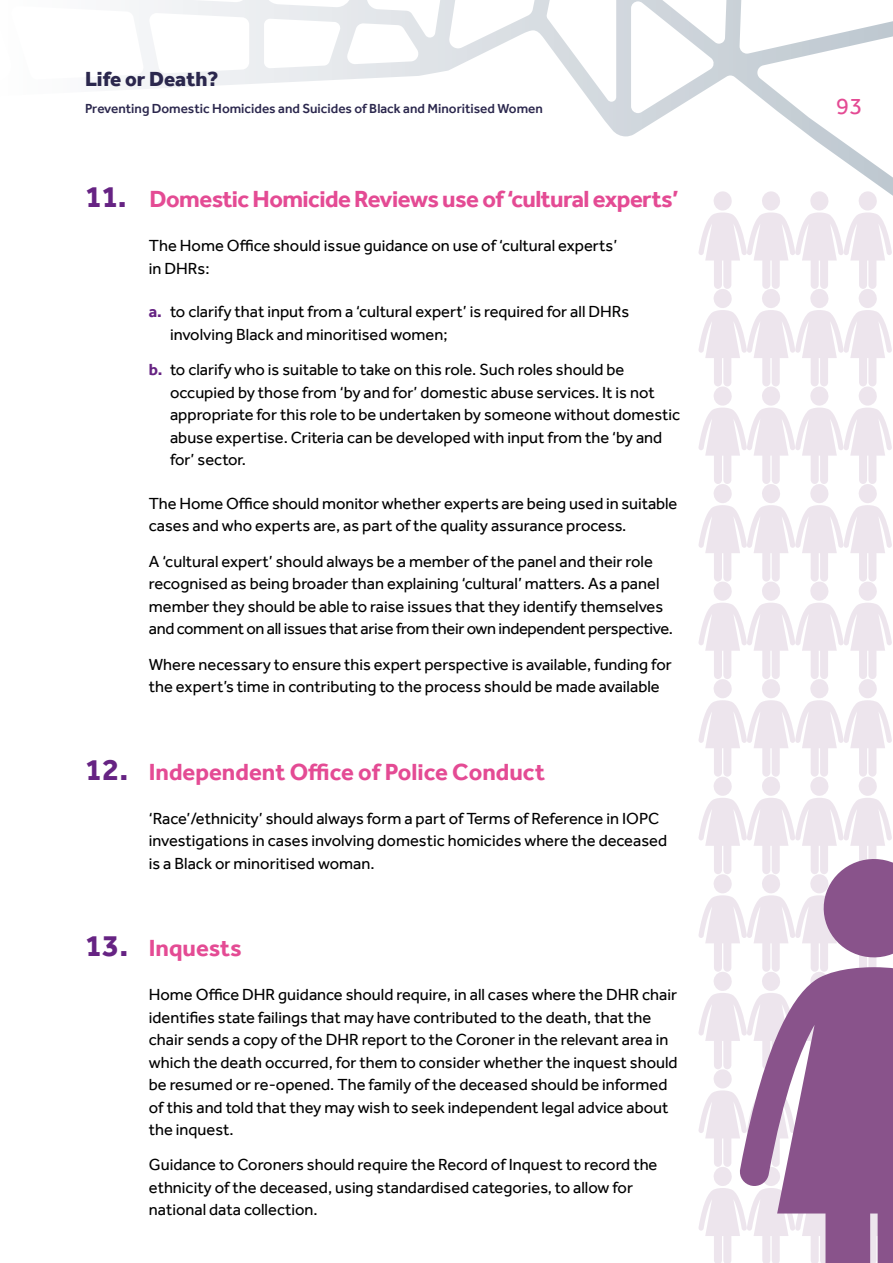
<style>
.page{position:relative;width:893px;height:1263px;background:#fff}
.page>*{position:absolute;margin:0;border:0;box-sizing:border-box;transform-origin:0 0}
.t1{font:700 24px "Effra";letter-spacing:-.02em;color:#e44b94}
.t2{font:700 24px "Effra";color:#e44b94}
.t3{font:24px "Effra";color:#e44b94}
.t4{font:800 21px "Effra";color:#2b274d}
.t5{font:16.5px/22.5px "Effra";color:#000}
.t6{font:500 13.5px "Effra";color:#2b274d}
.s1{font-size:31.5px;color:#662383}
.s2{font-weight:700;color:#662383}
</style>
<div class="page">
<svg style="left:129px;top:0;width:764px;height:190px"></svg>
<svg style="left:698px;top:190px;width:195px;height:1073px"></svg>
<svg style="left:739px;top:967px;width:154px;height:296px;fill:#89538b"></svg>
<p class="t4" style="left:85px;top:67px;width:135px">Life or Death?</p>
<p class="t6" style="left:85px;top:101px;width:459px">Preventing Domestic Homicides and Suicides of Black and Minoritised Women</p>
<h1 class="t3" style="left:836px;top:91px;width:28px">93</h1>
<h1 class="t1" style="left:85px;top:185px;width:595px"><span class="s1">11.</span> Domestic Homicide Reviews use of ‘cultural experts’</h1>
<p class="t5" style="left:149px;top:234px;width:470px">The Home Office should issue guidance on use of ‘cultural experts’ in DHRs:</p>
<p class="t5" style="left:170px;top:300px;width:461px;text-indent:-21px"><span class="s2">a.</span> to clarify that input from a ‘cultural expert’ is required for all DHRs involving Black and minoritised women;</p>
<p class="t5" style="left:170px;top:358px;width:512px;text-indent:-21px"><span class="s2">b.</span> to clarify who is suitable to take on this role. Such roles should be occupied by those from ‘by and for’ domestic abuse services. It is not appropriate for this role to be undertaken by someone without domestic abuse expertise. Criteria can be developed with input from the ‘by and for’ sector.</p>
<p class="t5" style="left:149px;top:492px;width:530px">The Home Office should monitor whether experts are being used in suitable cases and who experts are, as part of the quality assurance process.</p>
<p class="t5" style="left:149px;top:550px;width:526px">A ‘cultural expert’ should always be a member of the panel and their role recognised as being broader than explaining ‘cultural’ matters. As a panel member they should be able to raise issues that they identify themselves and comment on all issues that arise from their own independent perspective.</p>
<p class="t5" style="left:149px;top:653px;width:525px">Where necessary to ensure this expert perspective is available, funding for the expert’s time in contributing to the process should be made available</p>
<h1 class="t2" style="left:85px;top:757px;width:462px"><span class="s1">12.</span> Independent Office of Police Conduct</h1>
<p class="t5" style="left:149px;top:806px;width:520px">‘Race’/ethnicity’ should always form a part of Terms of Reference in IOPC investigations in cases involving domestic homicides where the deceased is a Black or minoritised woman.</p>
<h1 class="t2" style="left:85px;top:934px;width:158px"><span class="s1">13.</span> Inquests</h1>
<p class="t5" style="left:149px;top:983px;width:530px">Home Office DHR guidance should require, in all cases where the DHR chair identifies state failings that may have contributed to the death, that the chair sends a copy of the DHR report to the Coroner in the relevant area in which the death occurred, for them to consider whether the inquest should be resumed or re-opened. The family of the deceased should be informed of this and told that they may wish to seek independent legal advice about the inquest.</p>
<p class="t5" style="left:149px;top:1153px;width:510px">Guidance to Coroners should require the Record of Inquest to record the ethnicity of the deceased, using standardised categories, to allow for national data collection.</p>
</div>
